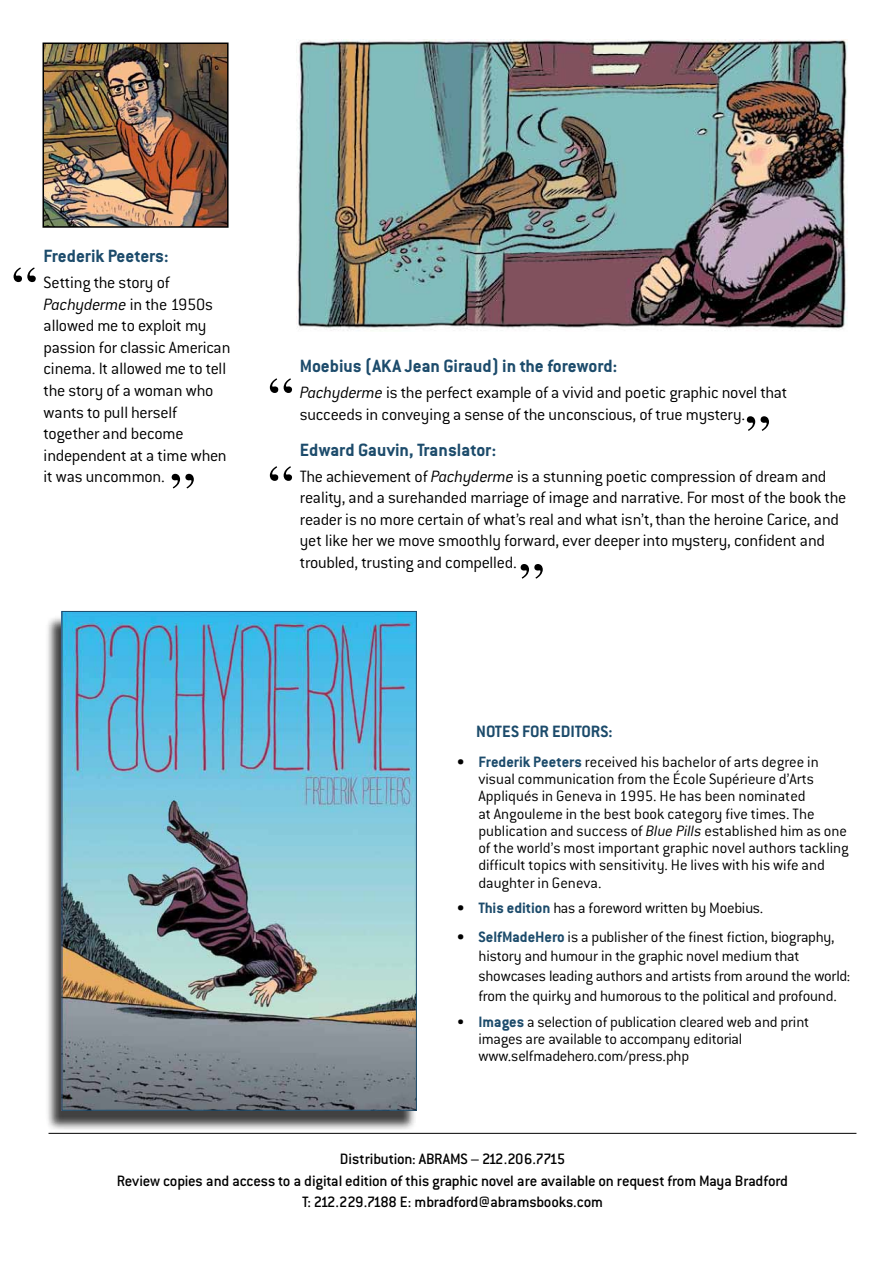
<style>
.page{position:relative;width:893px;height:1263px;background:#fff}
.page>*{position:absolute;margin:0;border:0;box-sizing:border-box;transform-origin:0 0}
.t1{font:60px "Times";color:#000}
.t2{font:700 19.5px "Conduit ITC";color:#1c4b6b}
.t3{font:300 18px/21.6px "Conduit ITC";letter-spacing:-.015em;color:#000}
.t4{font:700 18px "Conduit ITC";letter-spacing:-.005em;color:#1c4b6b}
.t5{font:300 16.5px/17.2px "Conduit ITC";color:#000}
.t6{font:500 16.5px/21.6px "Conduit ITC";letter-spacing:-.015em;color:#000;text-align:center}
.s1{font-style:italic}
.s2{font-weight:700}
.s3{font-weight:700;color:#1c4b6b}
</style>
<div class="page">
<hr style="left:49px;top:1133px;width:807px;height:1px;background:#000">
<div style="left:45px;top:615px;width:372px;height:516px;background:#000;opacity:.75"></div>
<img style="left:63px;top:613px;width:352px;height:496px">
<img style="left:46px;top:46px;width:180px;height:179px">
<div style="left:43px;top:43px;width:186px;height:185px;border:2px solid #000"></div>
<img style="left:297px;top:40px;width:550px;height:291px">
<h1 class="t1" style="left:12px;top:232px;width:28px">“</h1>
<p class="t2" style="left:44px;top:245px;width:127px">Frederik Peeters:</p>
<p class="t3" style="left:44px;top:272px;width:188px">Setting the story of<br><span class="s1">Pachyderme</span> in the 1950s allowed me to exploit my passion for classic American cinema. It allowed me to tell the story of a woman who wants to pull herself together and become independent at a time when it was uncommon.</p>
<h1 class="t1" style="left:170px;top:438px;width:28px">”</h1>
<h1 class="t1" style="left:268px;top:342px;width:28px">“</h1>
<h1 class="t1" style="left:268px;top:430px;width:28px">“</h1>
<p class="t2" style="left:300px;top:355px;width:319px">Moebius (AKA Jean Giraud) in the foreword:</p>
<p class="t3" style="left:300px;top:382px;width:489px"><span class="s1">Pachyderme</span> is the perfect example of a vivid and poetic graphic novel that succeeds in conveying a sense of the unconscious, of true mystery.</p>
<p class="t2" style="left:300px;top:438px;width:198px">Edward Gauvin, Translator:</p>
<p class="t3" style="left:300px;top:465px;width:548px">The achievement of <span class="s1">Pachyderme</span> is a stunning poetic compression of dream and reality, and a surehanded marriage of image and narrative. For most of the book the reader is no more certain of what’s real and what isn’t,than the heroine Carice, and yet like her we move smoothly forward, ever deeper into mystery, confident and troubled, trusting and compelled.</p>
<h1 class="t1" style="left:745px;top:381px;width:28px">”</h1>
<h1 class="t1" style="left:518px;top:528px;width:28px">”</h1>
<p class="t4" style="left:476px;top:721px;width:138px">NOTES FOR EDITORS:</p>
<p class="t5" style="left:478px;top:753px;width:372px;text-indent:-21px"><span class="s2">•</span> <span class="s3">Frederik Peeters</span> received his bachelor of arts degree in visual communication from the École Supérieure d’Arts Appliqués in Geneva in 1995. He has been nominated<br>at Angouleme in the best book category five times. The publication and success of <span class="s1">Blue Pills</span> established him as one of the world’s most important graphic novel authors tackling difficult topics with sensitivity. He lives with his wife and daughter in Geneva.</p>
<p class="t5" style="left:457px;top:900px;width:308px"><span class="s2">•</span> <span class="s3">This edition</span> has a foreword written by Moebius.</p>
<p class="t5" style="left:478px;top:927px;width:374px;line-height:19.8px;text-indent:-21px"><span class="s2">•</span> <span class="s3">SelfMadeHero</span> is a publisher of the finest fiction, biography, history and humour in the graphic novel medium that showcases leading authors and artists from around the world: from the quirky and humorous to the political and profound.</p>
<p class="t5" style="left:478px;top:1013px;width:332px;text-indent:-21px">• <span class="s3">Images</span> a selection of publication cleared web and print images are available to accompany editorial www.selfmadehero.com/press.php</p>
<p class="t6" style="left:117px;top:1148px;width:672px">Distribution: ABRAMS – 212.206.7715<br>Review copies and access to a digital edition of this graphic novel are available on request from Maya Bradford<br>T: 212.229.7188 E: mbradford@abramsbooks.com</p>
</div>
